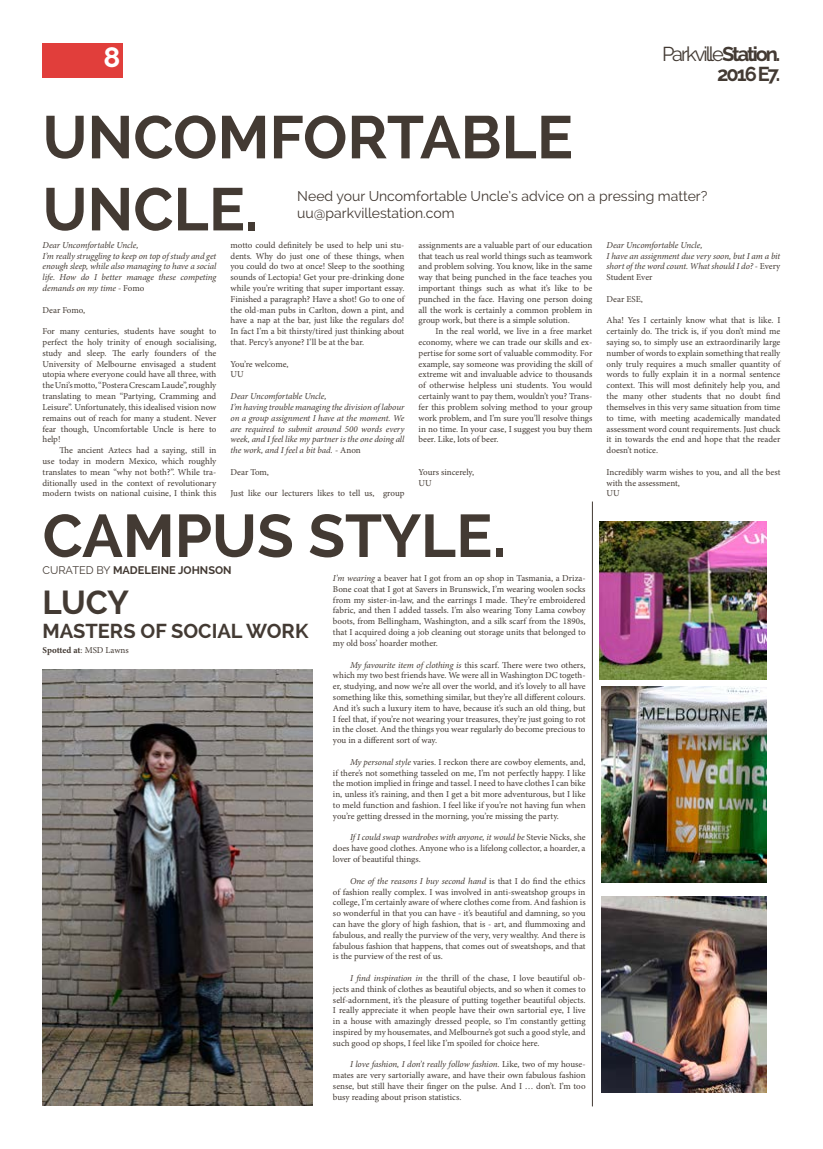
<style>
.page{position:relative;width:823px;height:1149px;background:#fff}
.page>*{position:absolute;margin:0;border:0;box-sizing:border-box;transform-origin:0 0}
.t1{font:700 60px/72px "Raleway";color:#433a33}
.t2{font:700 33px "Raleway";color:#433a33}
.t3{font:700 28px "Raleway";color:#fff}
.t4{font:700 20px/20px "Raleway";color:#433a33;text-align:right}
.t5{font:14px/16.8px "Raleway";color:#433a33}
.t6{font:700 11px "Raleway";color:#433a33}
.t7{font:9px/10.8px "Minion Pro";letter-spacing:-.005em;color:#433a33;text-align:justify}
.t8{font:italic 9px/10.8px "Minion Pro";letter-spacing:-.01em;color:#433a33}
.t9{font:700 9px "Minion Pro";letter-spacing:-.01em;color:#433a33}
.s1{font-weight:400}
.s2{font-style:normal}
.s3{font-style:italic}
</style>
<div class="page">
<div style="left:43px;top:43px;width:80px;height:34px;background:#e13e3b"></div>
<img style="left:43px;top:669px;width:269px;height:436px">
<hr style="left:591px;top:501px;width:1px;height:605px;background:#433a33">
<img style="left:599px;top:522px;width:166px;height:157px">
<img style="left:601px;top:686px;width:164px;height:196px">
<img style="left:601px;top:896px;width:164px;height:195px">
<h3 class="t3" style="left:103px;top:41px;width:18px">8</h3>
<h3 class="t4" style="left:661px;top:44px;width:120px"><span class="s1">Parkville</span>Station.<br>2016 E7.</h3>
<h1 class="t1" style="left:43px;top:101px;width:532px">UNCOMFORTABLE<br>UNCLE.</h1>
<h3 class="t5" style="left:297px;top:187px;width:411px">Need your Uncomfortable Uncle’s advice on a pressing matter? uu@parkvillestation.com</h3>
<p class="t8" style="left:43px;top:239px;width:175px">Dear Uncomfortable Uncle,<br>I’m really struggling to keep on top of study and get enough sleep, while also managing to have a social life. How do I better manage these competing demands on my time <span class="s2">- Fomo</span></p>
<p class="t7" style="left:43px;top:304px;width:44px">Dear Fomo,</p>
<p class="t7" style="left:43px;top:326px;width:175px">For many centuries, students have sought to perfect the holy trinity of enough socialising, study and sleep. The early founders of the University of Melbourne envisaged a student utopia where everyone could have all three, with the Uni’s motto, “Postera Crescam Laude”, roughly translating to mean “Partying, Cramming and Leisure”. Unfortunately, this idealised vision now remains out of reach for many a student. Never fear though, Uncomfortable Uncle is here to help!</p>
<p class="t7" style="left:43px;top:445px;width:175px;text-indent:17px">The ancient Aztecs had a saying, still in use today in modern Mexico, which roughly translates to mean “why not both?”. While tra&shy;ditionally used in the context of revolutionary modern twists on national cuisine, I think this</p>
<p class="t7" style="left:230px;top:239px;width:175px">motto could definitely be used to help uni stu&shy;dents. Why do just one of these things, when you could do two at once! Sleep to the soothing sounds of Lectopia! Get your pre-drinking done while you’re writing that super important essay.<br>Finished a paragraph? Have a shot! Go to one of the old-man pubs in Carlton, down a pint, and have a nap at the bar, just like the regulars do!<br>In fact I’m a bit thirsty/tired just thinking about that. Percy’s anyone? I’ll be at the bar.</p>
<p class="t7" style="left:230px;top:358px;width:59px">You’re welcome,<br>UU</p>
<p class="t8" style="left:230px;top:390px;width:175px">Dear Uncomfortable Uncle,<br>I’m having trouble managing the division of labour on a group assignment I have at the moment. We are required to submit around 500 words every week, and I feel like my partner is the one doing all the work, and I feel a bit bad. <span class="s2">- Anon</span></p>
<p class="t7" style="left:230px;top:466px;width:40px">Dear Tom,</p>
<p class="t7" style="left:230px;top:488px;width:175px">Just like our lecturers likes to tell us, group</p>
<p class="t7" style="left:418px;top:239px;width:175px">assignments are a valuable part of our education that teach us real world things such as teamwork and problem solving. You know, like in the same way that being punched in the face teaches you important things such as what it’s like to be punched in the face. Having one person doing all the work is certainly a common problem in group work, but there is a simple solution.</p>
<p class="t7" style="left:418px;top:326px;width:175px;text-indent:17px">In the real world, we live in a free market economy, where we can trade our skills and ex&shy;pertise for some sort of valuable commodity. For example, say someone was providing the skill of extreme wit and invaluable advice to thousands of otherwise helpless uni students. You would certainly want to pay them, wouldn’t you? Trans&shy;fer this problem solving method to your group work problem, and I’m sure you’ll resolve things in no time. In your case, I suggest you buy them beer. Like, lots of beer.</p>
<p class="t7" style="left:418px;top:466px;width:57px">Yours sincerely,<br>UU</p>
<h1 class="t1" style="left:43px;top:500px;width:464px">CAMPUS STYLE.</h1>
<h2 class="t2" style="left:43px;top:583px;width:87px">LUCY</h2>
<h3 class="t4" style="left:43px;top:621px;width:267px">MASTERS OF SOCIAL WORK</h3>
<p class="t6" style="left:43px;top:564px;width:190px"><span class="s1">CURATED BY</span> MADELEINE JOHNSON</p>
<p class="t7" style="left:333px;top:572px;width:254px"><span class="s3">I’m wearing</span> a beaver hat I got from an op shop in Tasmania, a Driza-Bone coat that I got at Savers in Brunswick, I’m wearing woolen socks from my sister-in-law, and the earrings I made. They’re embroidered fabric, and then I added tassels. I’m also wearing Tony Lama cowboy boots, from Bellingham, Washington, and a silk scarf from the 1890s, that I acquired doing a job cleaning out storage units that belonged to my old boss’ hoarder mother.</p>
<p class="t7" style="left:333px;top:659px;width:254px;text-indent:17px"><span class="s3">My favourite item of clothing is</span> this scarf. There were two others, which my two best friends have. We were all in Washington DC togeth&shy;er, studying, and now we’re all over the world, and it’s lovely to all have something like this, something similar, but they’re all different colours.<br>And it’s such a luxury item to have, because it’s such an old thing, but I feel that, if you’re not wearing your treasures, they’re just going to rot in the closet. And the things you wear regularly do become precious to you in a different sort of way.</p>
<p class="t7" style="left:333px;top:756px;width:254px;text-indent:17px"><span class="s3">My personal style</span> varies. I reckon there are cowboy elements, and, if there’s not something tasseled on me, I’m not perfectly happy. I like the motion implied in fringe and tassel. I need to have clothes I can bike in, unless it’s raining, and then I get a bit more adventurous, but I like to meld function and fashion. I feel like if you’re not having fun when you’re getting dressed in the morning, you’re missing the party.</p>
<p class="t7" style="left:333px;top:832px;width:254px;text-indent:17px"><span class="s3">If I could swap wardrobes with anyone, it would be</span> Stevie Nicks, she does have good clothes. Anyone who is a lifelong collector, a hoarder, a lover of beautiful things.</p>
<p class="t7" style="left:333px;top:875px;width:254px;text-indent:17px"><span class="s3">One of the reasons I buy second hand</span> is that I do find the ethics of fashion really complex. I was involved in anti-sweatshop groups in college, I’m certainly aware of where clothes come from. And fashion is so wonderful in that you can have - it’s beautiful and damning, so you can have the glory of high fashion, that is - art, and flummoxing and fabulous, and really the purview of the very, very wealthy. And there is fabulous fashion that happens, that comes out of sweatshops, and that is the purview of the rest of us.</p>
<p class="t7" style="left:333px;top:972px;width:254px;text-indent:17px"><span class="s3">I find inspiration in</span> the thrill of the chase, I love beautiful ob&shy;jects and think of clothes as beautiful objects, and so when it comes to self-adornment, it’s the pleasure of putting together beautiful objects.<br>I really appreciate it when people have their own sartorial eye, I live in a house with amazingly dressed people, so I’m constantly getting inspired by my housemates, and Melbourne’s got such a good style, and such good op shops, I feel like I’m spoiled for choice here.</p>
<p class="t7" style="left:333px;top:1058px;width:254px;text-indent:17px"><span class="s3">I love fashion, I don’t really follow fashion</span>. Like, two of my house&shy;mates are very sartorially aware, and have their own fabulous fashion sense, but still have their finger on the pulse. And I … don’t. I’m too busy reading about prison statistics.</p>
<p class="t9" style="left:43px;top:643px;width:88px">Spotted at<span class="s1">: MSD Lawns</span></p>
<p class="t8" style="left:606px;top:239px;width:175px">Dear Uncomfortable Uncle,<br>I have an assignment due very soon, but I am a bit short of the word count. What should I do? <span class="s2">- Every Student Ever</span></p>
<p class="t7" style="left:606px;top:293px;width:38px">Dear ESE,</p>
<p class="t7" style="left:606px;top:315px;width:175px">Aha! Yes I certainly know what that is like. I certainly do. The trick is, if you don’t mind me saying so, to simply use an extraordinarily large number of words to explain something that really only truly requires a much smaller quantity of words to fully explain it in a normal sentence context. This will most definitely help you, and the many other students that no doubt find themselves in this very same situation from time to time, with meeting academically mandated assessment word count requirements. Just chuck it in towards the end and hope that the reader doesn’t notice.</p>
<p class="t7" style="left:606px;top:466px;width:175px;text-align:left">Incredibly warm wishes to you, and all the best with the assessment,<br>UU</p>
</div>
